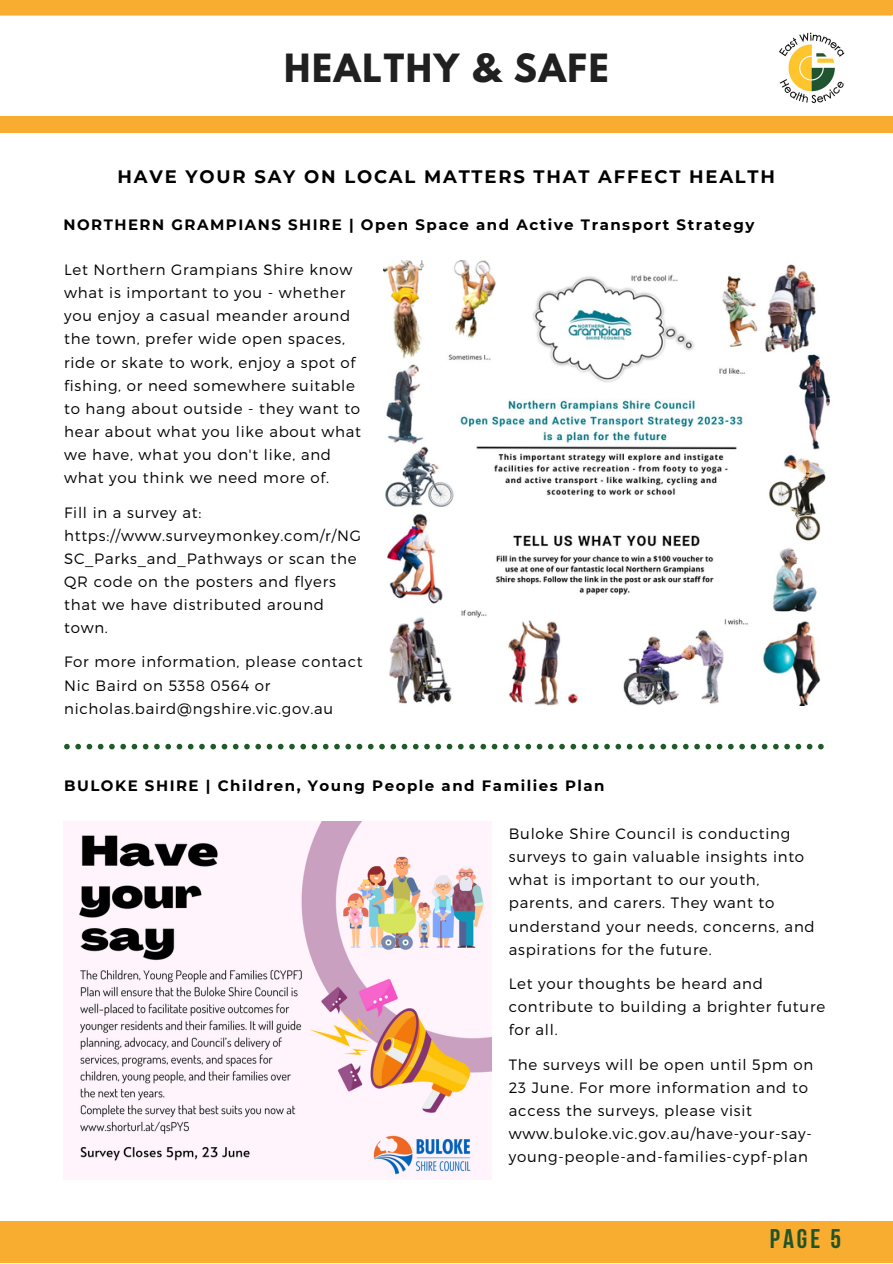
<style>
.page{position:relative;width:893px;height:1264px;background:#fff}
.page>*{position:absolute;margin:0;border:0;box-sizing:border-box;transform-origin:0 0}
.t1{font:700 34.5px "League Spartan";letter-spacing:.05em;color:#202020}
.t2{font:700 26.85px "Bebas Neue";color:#215428}
.t3{font:700 18px "Montserrat";letter-spacing:.1em;color:#000}
.t4{font:300 15px/23.1px "Montserrat";letter-spacing:.05em;color:#000}
.t5{font:700 15px "Montserrat";letter-spacing:.1em;color:#000}
</style>
<div class="page">
<div style="left:0;top:1220px;width:892px;height:42px;background:#f9ad30"></div>
<div style="left:0;top:0;width:891px;height:16px;background:#ffcc7f"></div>
<div style="left:0;top:0;width:892px;height:15px;background:#f9ad30"></div>
<div style="left:0;top:117px;width:892px;height:15px;background:#f9ad30"></div>
<img style="left:779px;top:32px;width:66px;height:72px">
<svg style="left:64px;top:743px;width:759px;height:6px"></svg>
<img style="left:64px;top:821px;width:427px;height:358px">
<img style="left:383px;top:260px;width:446px;height:445px">
<p class="t1" style="left:284px;top:51px;width:326px">HEALTHY &amp; SAFE</p>
<p class="t3" style="left:118px;top:165px;width:659px">HAVE YOUR SAY ON LOCAL MATTERS THAT AFFECT HEALTH</p>
<p class="t5" style="left:63px;top:215px;width:692px">NORTHERN GRAMPIANS SHIRE | Open Space and Active Transport Strategy</p>
<p class="t4" style="left:64px;top:257px;width:298px">Let Northern Grampians Shire know what is important to you - whether you enjoy a casual meander around the town, prefer wide open spaces, ride or skate to work, enjoy a spot of fishing, or need somewhere suitable to hang about outside - they want to hear about what you like about what we have, what you don't like, and what you think we need more of.</p>
<p class="t4" style="left:64px;top:500px;width:298px">Fill in a survey at: https://www.surveymonkey.com/r/NG<br>SC_Parks_and_Pathways or scan the<br>QR code on the posters and flyers that we have distributed around town.</p>
<p class="t4" style="left:64px;top:649px;width:300px">For more information, please contact<br>Nic Baird on 5358 0564 or nicholas.baird@ngshire.vic.gov.au</p>
<p class="t5" style="left:64px;top:776px;width:542px">BULOKE SHIRE | Children, Young People and Families Plan</p>
<p class="t4" style="left:508px;top:821px;width:307px">Buloke Shire Council is conducting surveys to gain valuable insights into what is important to our youth, parents, and carers. They want to understand your needs, concerns, and aspirations for the future.</p>
<p class="t4" style="left:508px;top:971px;width:318px">Let your thoughts be heard and contribute to building a brighter future for all.</p>
<p class="t4" style="left:508px;top:1051px;width:306px">The surveys will be open until 5pm on 23 June. For more information and to access the surveys, please visit www.buloke.vic.gov.au/have-your-say&shy;young-people-and-families-cypf-plan</p>
<p class="t2" style="left:769px;top:1228px;width:73px">page 5</p>
</div>
